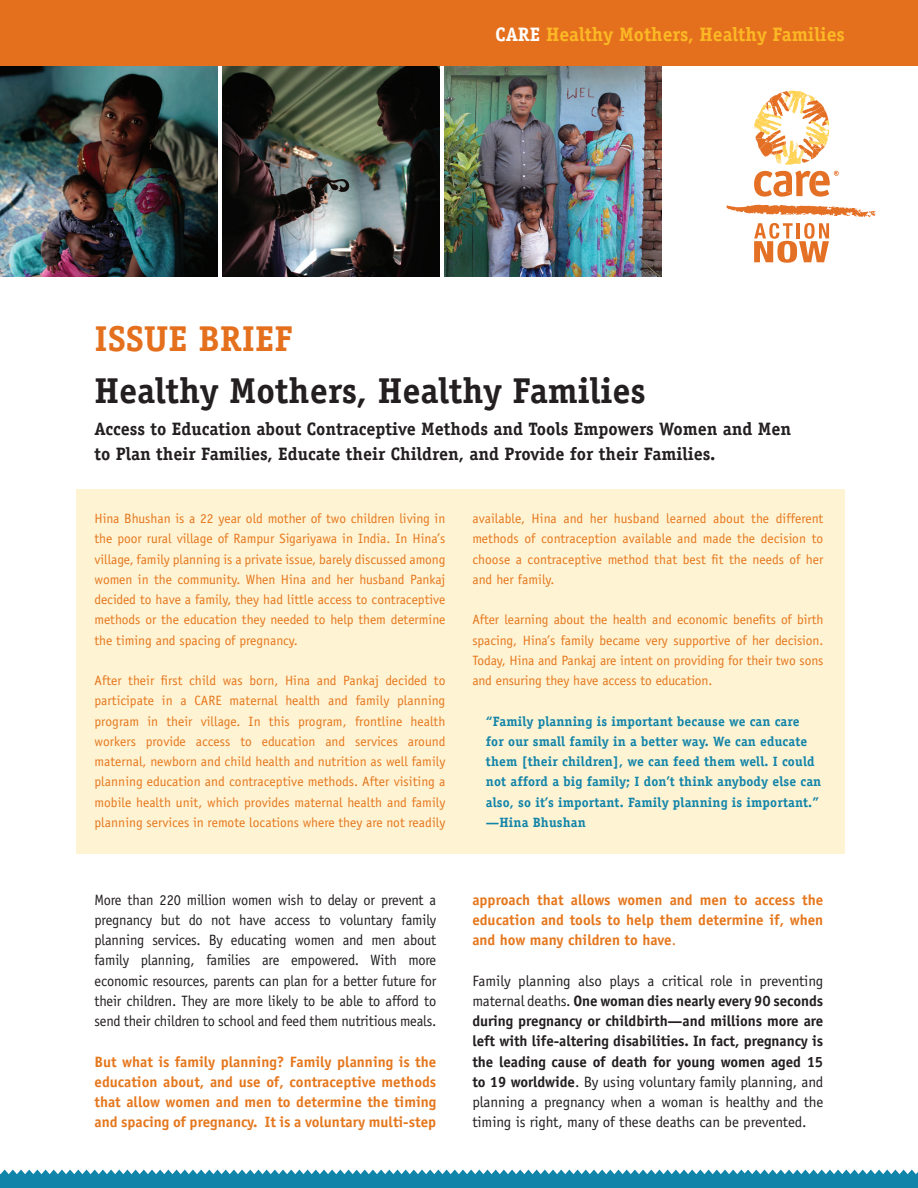
<style>
.page{position:relative;width:918px;height:1188px;background:#fff}
.page>*{position:absolute;margin:0;border:0;box-sizing:border-box;transform-origin:0 0}
.t1{font:700 36px "Officina Serif";color:#231f20}
.t2{font:700 36px "Officina Serif";color:#e4701e}
.t3{font:700 19.5px "Officina Serif";color:#fcb825}
.t4{font:700 18px/25.5px "Officina Serif";color:#231f20}
.t5{font:15px/20.2px "Officina Sans";letter-spacing:-.01em;color:#231f20;text-align:justify}
.t6{font:15px/20.2px "Officina Sans";letter-spacing:-.01em;color:#231f20;text-align:justify;scale:.96 1}
.t7{font:700 15px/20.2px "Officina Sans";color:#e5771d;text-align:justify}
.t8{font:13.5px/20.2px "Officina Sans";color:#e5771d;text-align:justify}
.t9{font:700 13.5px/20.2px "Officina Serif";letter-spacing:.01em;color:#1184a9}
.s1{color:#fff}
.s2{font-weight:400}
.s3{font-weight:700}
</style>
<div class="page">
<div style="left:77px;top:490px;width:768px;height:364px;background:#fef3d3"></div>
<img style="left:444px;top:66px;width:218px;height:210px">
<img style="left:0;top:66px;width:218px;height:210px">
<img style="left:222px;top:66px;width:218px;height:210px">
<div style="left:0;top:0;width:918px;height:66px;background:#e4701e"></div>
<svg style="left:754px;top:91px;width:75px;height:74px"></svg>
<svg style="left:754px;top:171px;width:85px;height:26px"></svg>
<svg style="left:726px;top:205px;width:150px;height:58px"></svg>
<svg style="left:0;top:1170px;width:918px;height:7px"></svg>
<div style="left:0;top:1177px;width:918px;height:11px;background:#1184a9"></div>
<h1 class="t2" style="left:94px;top:316px;width:199px">ISSUE BRIEF</h1>
<h2 class="t3" style="left:496px;top:23px;width:351px"><span class="s1">CARE</span> Healthy Mothers, Healthy Families</h2>
<h1 class="t1" style="left:94px;top:368px;width:553px">Healthy Mothers, Healthy Families</h1>
<h3 class="t4" style="left:94px;top:416px;width:698px">Access to Education about Contraceptive Methods and Tools Empowers Women and Men to Plan their Families, Educate their Children, and Provide for their Families.</h3>
<p class="t8" style="left:94px;top:508px;width:352px">Hina Bhushan is a 22 year old mother of two children living in the poor rural village of Rampur Sigariyawa in India. In Hina’s village, family planning is a private issue, barely discussed among women in the community. When Hina and her husband Pankaj decided to have a family, they had little access to contraceptive methods or the education they needed to help them determine the timing and spacing of pregnancy.</p>
<p class="t8" style="left:94px;top:670px;width:352px">After their first child was born, Hina and Pankaj decided to participate in a CARE maternal health and family planning program in their village. In this program, frontline health workers provide access to education and services around maternal, newborn and child health and nutrition as well family planning education and contraceptive methods. After visiting a mobile health unit, which provides maternal health and family planning services in remote locations where they are not readily</p>
<p class="t6" style="left:94px;top:889px;width:358px">More than 220 million women wish to delay or prevent a pregnancy but do not have access to voluntary family planning services. By educating women and men about family planning, families are empowered. With more economic resources, parents can plan for a better future for their children. They are more likely to be able to afford to send their children to school and feed them nutritious meals.</p>
<p class="t7" style="left:94px;top:1051px;width:343px">But what is family planning? Family planning is the education about, and use of, contraceptive methods that allow women and men to determine the timing and spacing of pregnancy. It is a voluntary multi-step</p>
<p class="t8" style="left:472px;top:508px;width:352px">available, Hina and her husband learned about the different methods of contraception available and made the decision to choose a contraceptive method that best fit the needs of her and her family.</p>
<p class="t8" style="left:472px;top:610px;width:352px">After learning about the health and economic benefits of birth spacing, Hina’s family became very supportive of her decision.<br>Today, Hina and Pankaj are intent on providing for their two sons and ensuring they have access to education.</p>
<p class="t9" style="left:486px;top:711px;width:337px">“Family planning is important because we can care<br>for our small family in a better way. We can educate them [their children], we can feed them well. I could not afford a big family; I don’t think anybody else can also, so it’s important. Family planning is important.” —Hina Bhushan</p>
<p class="t7" style="left:472px;top:889px;width:353px">approach that allows women and men to access the education and tools to help them determine if, when and how many children to have<span class="s2">.</span></p>
<p class="t5" style="left:472px;top:970px;width:353px">Family planning also plays a critical role in preventing maternal deaths. <span class="s3">One woman dies nearly every 90 seconds during pregnancy or childbirth—and millions more are left with life-altering disabilities. In fact, pregnancy is the leading cause of death for young women aged 15 to 19 worldwide</span>. By using voluntary family planning, and planning a pregnancy when a woman is healthy and the timing is right, many of these deaths can be prevented.</p>
</div>
